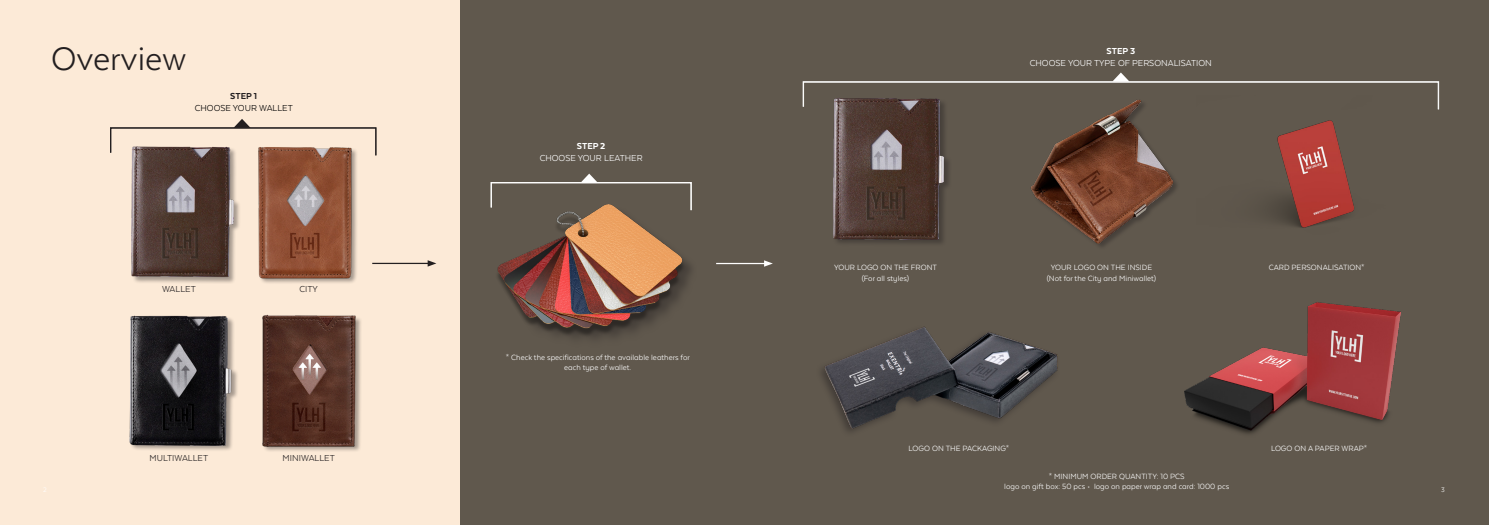
<style>
.page{position:relative;width:1489px;height:525px;background:#fff}
.page>*{position:absolute;margin:0;border:0;box-sizing:border-box;transform-origin:0 0}
.t1{font:37.5px "Texta Alt";color:#231f20}
.t2{font:10px "Texta Alt";color:#fff}
.t3{font:10px "Texta Alt";color:#231f20}
.t4{font:10px "Texta Alt";color:#000}
.t5{font:800 10px "Texta Alt";color:#fff}
.t6{font:800 10px "Texta Alt";color:#231f20}
.t7{font:8.75px/10.5px "Texta Alt";color:#fff;text-align:center}
.t8{font:7.5px "Texta Alt";color:#fff}
</style>
<div class="page">
<div style="left:0;top:0;width:744px;height:524px;background:#fcead7"></div>
<div style="left:461px;top:0;width:1027px;height:524px;background:#60584d"></div>
<img style="left:129px;top:315px;width:108px;height:135px">
<img style="left:262px;top:314px;width:99px;height:137px">
<img style="left:258px;top:156px;width:99px;height:127px">
<img style="left:1031px;top:110px;width:146px;height:137px">
<hr style="left:372px;top:263px;width:57px;height:1px;background:#231f20">
<svg style="left:427px;top:260px;width:9px;height:6px"></svg>
<hr style="left:716px;top:263px;width:50px;height:1px;background:#fff">
<svg style="left:764px;top:260px;width:8px;height:6px"></svg>
<img style="left:497px;top:210px;width:192px;height:129px">
<img style="left:821px;top:326px;width:237px;height:106px">
<svg style="left:110px;top:119px;width:266px;height:37px"></svg>
<svg style="left:490px;top:173px;width:201px;height:37px"></svg>
<svg style="left:802px;top:72px;width:636px;height:38px"></svg>
<img style="left:1184px;top:302px;width:215px;height:132px">
<img style="left:1196px;top:95px;width:239px;height:133px">
<img style="left:122px;top:139px;width:120px;height:144px">
<img style="left:822px;top:89px;width:131px;height:155px">
<p class="t1" style="left:51px;top:39px;width:137px">Overview</p>
<p class="t6" style="left:230px;top:90px;width:28px">STEP 1</p>
<p class="t4" style="left:195px;top:103px;width:99px">CHOOSE YOUR WALLET</p>
<p class="t3" style="left:162px;top:284px;width:35px">WALLET</p>
<p class="t3" style="left:299px;top:284px;width:20px">CITY</p>
<p class="t3" style="left:150px;top:452px;width:60px">MULTIWALLET</p>
<p class="t3" style="left:282px;top:452px;width:54px">MINIWALLET</p>
<p class="t5" style="left:577px;top:141px;width:30px">STEP 2</p>
<p class="t2" style="left:539px;top:153px;width:104px">CHOOSE YOUR LEATHER</p>
<p class="t7" style="left:506px;top:351px;width:185px">* Check the specifications of the available leathers for each type of wallet.</p>
<p class="t7" style="left:834px;top:262px;width:104px">YOUR LOGO ON THE FRONT</p>
<p class="t7" style="left:861px;top:272px;width:49px">(For all styles)</p>
<p class="t5" style="left:1106px;top:45px;width:30px">STEP 3</p>
<p class="t2" style="left:1029px;top:57px;width:183px">CHOOSE YOUR TYPE OF PERSONALISATION</p>
<p class="t7" style="left:1050px;top:262px;width:103px">YOUR LOGO ON THE INSIDE</p>
<p class="t7" style="left:1046px;top:272px;width:111px">(Not for the City and Miniwallet)</p>
<p class="t7" style="left:1268px;top:262px;width:97px">CARD PERSONALISATION*</p>
<p class="t7" style="left:908px;top:443px;width:102px">LOGO ON THE PACKAGING*</p>
<p class="t7" style="left:1270px;top:443px;width:98px">LOGO ON A PAPER WRAP*</p>
<p class="t7" style="left:1048px;top:470px;width:137px">* MINIMUM ORDER QUANTITY: 10 PCS</p>
<p class="t7" style="left:1004px;top:481px;width:226px">logo on gift box: 50 pcs • logo on paper wrap and card: 1000 pcs</p>
<p class="t8" style="left:43px;top:485px;width:5px">2</p>
<p class="t8" style="left:1440px;top:485px;width:5px">3</p>
</div>
